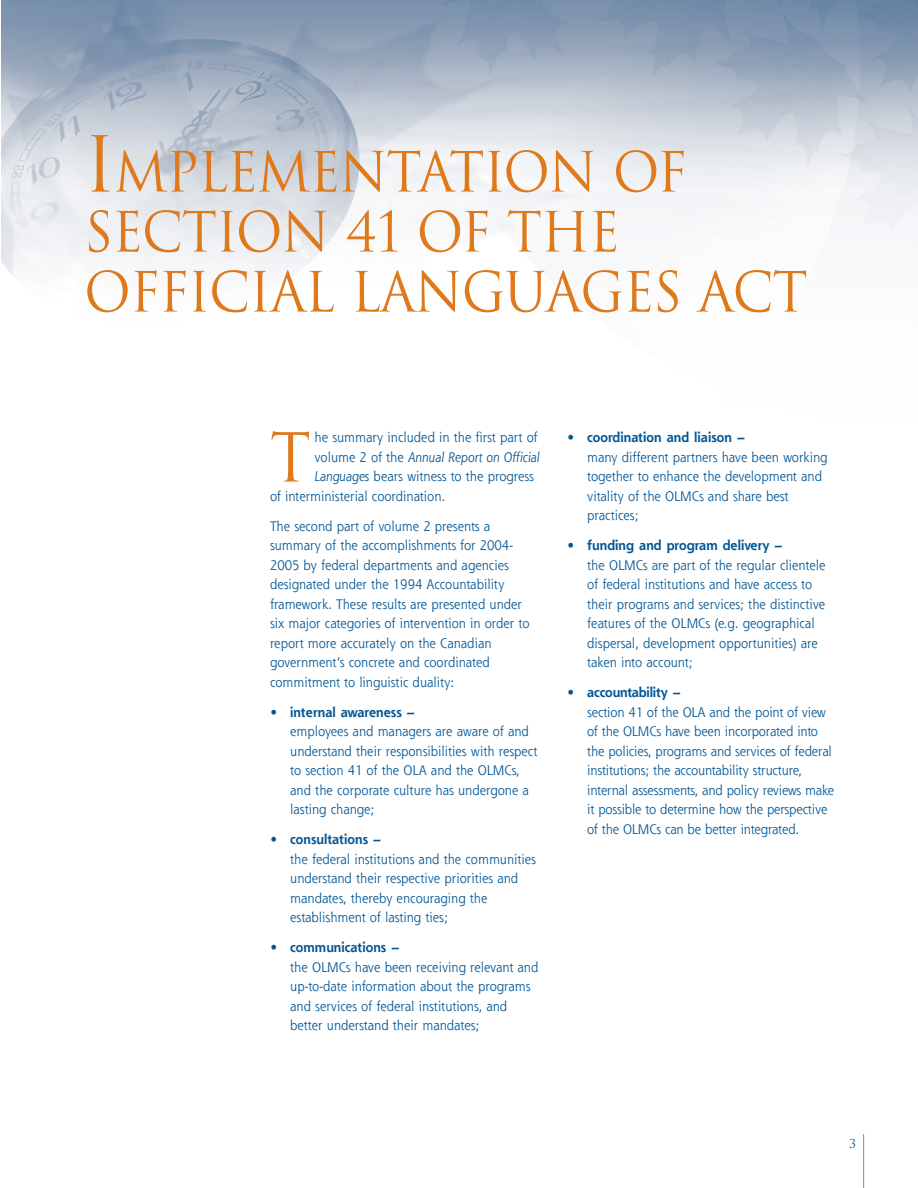
<style>
.page{position:relative;width:918px;height:1188px;background:#fff}
.page>*{position:absolute;margin:0;border:0;box-sizing:border-box;transform-origin:0 0}
.t1{font:65.7px "Trajan";color:#de791c;scale:.9 1}
.t2{font:54px/60px "Trajan";letter-spacing:-.025em;color:#de791c;scale:.95 1}
.t3{font:13.5px/19.5px "Shannon";color:#005595;scale:.95 1}
.t4{font:italic 13.5px "Shannon";color:#005595;scale:.95 1}
.t5{font:12px "Trajan";color:#005595}
.s1{font-size:75px}
.s2{font-style:normal}
.s3{font-style:italic}
.s4{font-weight:700}
</style>
<div class="page">
<img style="left:1px;top:0;width:917px;height:275px">
<hr style="left:863px;top:1134px;width:1px;height:54px;background:#7294c1">
<h2 class="t2" style="left:84px;top:143px;width:763px"><span class="s1">I</span>MPLEMENTATION OF<br>SECTION 41 OF THE<br>OFFICIAL LANGUAGES ACT</h2>
<h1 class="t1" style="left:270px;top:420px;width:47px">T</h1>
<p class="t3" style="left:315px;top:429px;width:236px">he summary included in the first part of</p>
<p class="t4" style="left:315px;top:451px;width:238px"><span class="s2">volume 2 of the</span> Annual Report on Official</p>
<p class="t3" style="left:315px;top:468px;width:232px"><span class="s3">Languages</span> bears witness to the progress</p>
<p class="t3" style="left:270px;top:488px;width:186px">of interministerial coordination.</p>
<p class="t3" style="left:270px;top:517px;width:275px">The second part of volume 2 presents a summary of the accomplishments for 2004- 2005 by federal departments and agencies designated under the 1994 Accountability framework. These results are presented under six major categories of intervention in order to report more accurately on the Canadian government’s concrete and coordinated commitment to linguistic duality:</p>
<p class="t3" style="left:290px;top:703px;width:262px;text-indent:-20px">• <span class="s4">internal awareness –<br></span>employees and managers are aware of and understand their responsibilities with respect to section 41 of the OLA and the OLMCs, and the corporate culture has undergone a lasting change;</p>
<p class="t3" style="left:290px;top:831px;width:260px;text-indent:-20px">• <span class="s4">consultations –<br></span>the federal institutions and the communities understand their respective priorities and mandates, thereby encouraging the establishment of lasting ties;</p>
<p class="t3" style="left:290px;top:939px;width:263px;text-indent:-20px">• <span class="s4">communications –<br></span>the OLMCs have been receiving relevant and up-to-date information about the programs and services of federal institutions, and better understand their mandates;</p>
<p class="t3" style="left:587px;top:429px;width:254px;text-indent:-20px">• <span class="s4">coordination and liaison –<br></span>many different partners have been working together to enhance the development and vitality of the OLMCs and share best practices;</p>
<p class="t3" style="left:587px;top:537px;width:252px;text-indent:-20px">• <span class="s4">funding and program delivery –<br></span>the OLMCs are part of the regular clientele of federal institutions and have access to their programs and services; the distinctive features of the OLMCs (e.g. geographical dispersal, development opportunities) are taken into account;</p>
<p class="t3" style="left:587px;top:684px;width:262px;text-indent:-20px">• <span class="s4">accountability –<br></span>section 41 of the OLA and the point of view of the OLMCs have been incorporated into the policies, programs and services of federal institutions; the accountability structure, internal assessments, and policy reviews make it possible to determine how the perspective of the OLMCs can be better integrated.</p>
<p class="t5" style="left:849px;top:1137px;width:9px">3</p>
</div>
